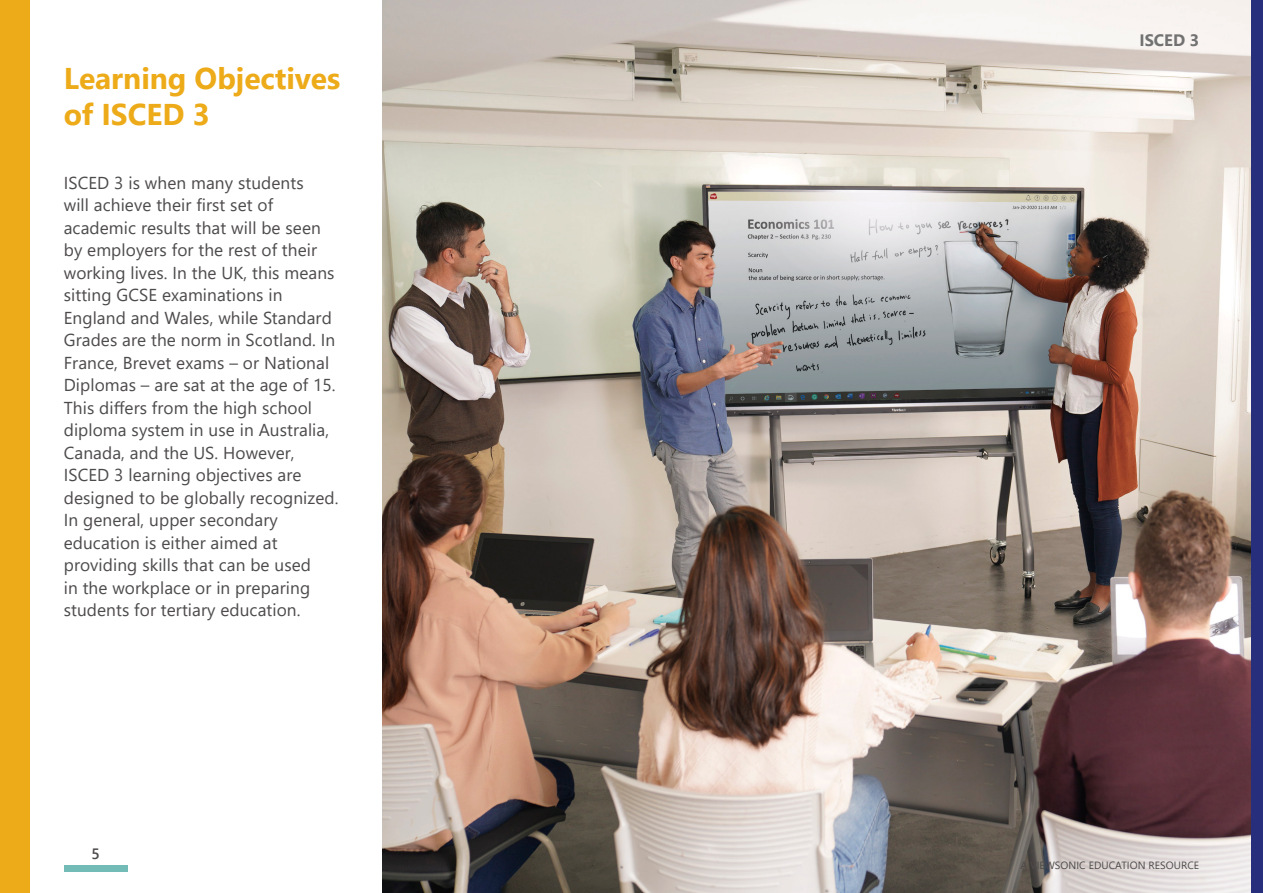
<style>
.page{position:relative;width:1263px;height:893px;background:#fff}
.page>*{position:absolute;margin:0;border:0;box-sizing:border-box;transform-origin:0 0}
.t1{font:700 30px/36px "Segoe UI";color:#edab19}
.t2{font:17.25px/22.5px "Segoe UI";letter-spacing:.005em;color:#4d4a4a}
.SCED{font:700 16.5px "Segoe UI";color:#727272}
.t3{font:600 15px "Segoe UI";color:#4d4a4a}
.watermark{font:10.5px "Segoe UI";letter-spacing:.005em;color:#4d4a4a}
</style>
<div class="page">
<div style="left:0;top:0;width:30px;height:893px;background:#edab19"></div>
<div style="left:1250px;top:0;width:13px;height:893px;background:#272f7d"></div>
<div style="left:64px;top:865px;width:64px;height:7px;background:#73bbb6"></div>
<img style="left:383px;top:0;width:867px;height:893px">
<h2 class="t1" style="left:64px;top:58px;width:278px">Learning Objectives of ISCED 3</h2>
<h5 class="t2" style="left:64px;top:170px;width:276px">ISCED 3 is when many students<br>will achieve their first set of academic results that will be seen by employers for the rest of their working lives. In the UK, this means sitting GCSE examinations in<br>England and Wales, while Standard<br>Grades are the norm in Scotland. In<br>France, Brevet exams – or National<br>Diplomas – are sat at the age of 15.<br>This differs from the high school diploma system in use in Australia,<br>Canada, and the US. However,<br>ISCED 3 learning objectives are designed to be globally recognized.<br>In general, upper secondary education is either aimed at providing skills that can be used<br>in the workplace or in preparing students for tertiary education.</h5>
<p class="t3" style="left:92px;top:839px;width:10px">5</p>
<p class="SCED" style="left:1139px;top:25px;width:61px">ISCED 3</p>
<p class="watermark" style="left:1020px;top:855px;width:180px">A VIEWSONIC EDUCATION RESOURCE</p>
</div>
